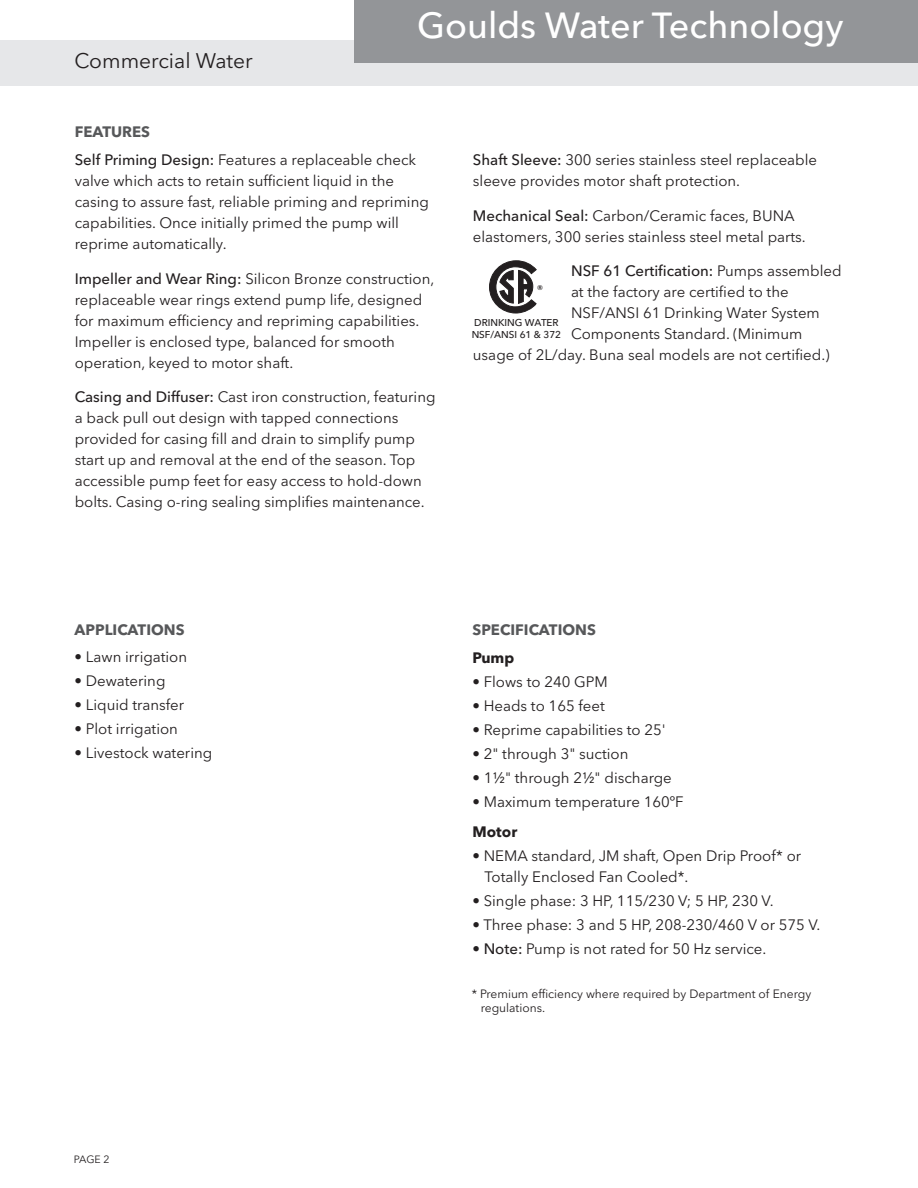
<style>
.page{position:relative;width:918px;height:1188px;background:#fff}
.page>*{position:absolute;margin:0;border:0;box-sizing:border-box;transform-origin:0 0}
.t1{font:500 36px "Avenir Next LT Pro";color:#fff}
.t2{font:21px "Avenir Next LT Pro";color:#231f20}
.t{font:15px/21px "Avenir Next LT Pro";color:#231f20}
.t3{font:700 15px "Avenir Next LT Pro";color:#57585a}
.t-2{font:500 15px "Avenir Next LT Pro";color:#231f20}
.t4{font:700 15px "Avenir Next LT Pro";color:#231f20}
.t5{font:12px/14.4px "Avenir Next LT Pro";color:#231f20}
.t6{font:500 10.95px "Avenir Next LT Pro";color:#231f20}
.t7{font:10.5px "Avenir Next LT Pro";color:#231f20}
.t-3{font:500 9.9px "Avenir Next LT Pro";color:#231f20}
.s1{font-weight:500}
.s2{font-weight:400}
</style>
<div class="page">
<div style="left:0;top:40px;width:918px;height:46px;background:#e6e7e9"></div>
<div style="left:355px;top:0;width:563px;height:63px;background:#939598"></div>
<svg style="left:489px;top:261px;width:48px;height:52px"></svg>
<h2 class="t2" style="left:74px;top:49px;width:180px">Commercial Water</h2>
<h1 class="t1" style="left:417px;top:3px;width:428px">Goulds Water Technology</h1>
<p class="t3" style="left:75px;top:123px;width:77px">FEATURES</p>
<p class="t" style="left:75px;top:149px;width:356px"><span class="s1">Self Priming Design:</span> Features a replaceable check valve which acts to retain sufficient liquid in the casing to assure fast, reliable priming and repriming capabilities. Once initially primed the pump will reprime automatically.</p>
<p class="t" style="left:75px;top:268px;width:361px"><span class="s1">Impeller and Wear Ring:</span> Silicon Bronze construction, replaceable wear rings extend pump life, designed for maximum efficiency and repriming capabilities.<br>Impeller is enclosed type, balanced for smooth operation, keyed to motor shaft.</p>
<p class="t" style="left:75px;top:386px;width:362px"><span class="s1">Casing and Diffuser:</span> Cast iron construction, featuring a back pull out design with tapped connections provided for casing fill and drain to simplify pump start up and removal at the end of the season. Top accessible pump feet for easy access to hold-down bolts. Casing o-ring sealing simplifies maintenance.</p>
<p class="t" style="left:473px;top:149px;width:346px"><span class="s1">Shaft Sleeve:</span> 300 series stainless steel replaceable sleeve provides motor shaft protection.</p>
<p class="t" style="left:473px;top:205px;width:334px"><span class="s1">Mechanical Seal:</span> Carbon/Ceramic faces, BUNA elastomers, 300 series stainless steel metal parts.</p>
<p class="t-2" style="left:571px;top:262px;width:272px">NSF 61 Certification: <span class="s2">Pumps assembled</span></p>
<p class="t" style="left:571px;top:281px;width:219px">at the factory are certified to the</p>
<p class="t" style="left:571px;top:302px;width:250px">NSF/ANSI 61 Drinking Water System</p>
<p class="t" style="left:571px;top:323px;width:233px">Components Standard. (Minimum</p>
<p class="t" style="left:473px;top:344px;width:358px">usage of 2L/day. Buna seal models are not certified.)</p>
<p class="t6" style="left:537px;top:283px;width:8px">®</p>
<p class="t-3" style="left:474px;top:317px;width:86px">DRINKING WATER</p>
<p class="t-3" style="left:472px;top:328px;width:91px">NSF/ANSI 61 &amp; 372</p>
<p class="t3" style="left:75px;top:620px;width:112px">APPLICATIONS</p>
<p class="t" style="left:75px;top:647px;width:114px">• Lawn irrigation</p>
<p class="t" style="left:75px;top:671px;width:92px">• Dewatering</p>
<p class="t" style="left:75px;top:695px;width:111px">• Liquid transfer</p>
<p class="t" style="left:75px;top:719px;width:105px">• Plot irrigation</p>
<p class="t" style="left:75px;top:743px;width:139px">• Livestock watering</p>
<p class="t3" style="left:472px;top:620px;width:125px">SPECIFICATIONS</p>
<p class="t4" style="left:472px;top:649px;width:43px">Pump</p>
<p class="t" style="left:472px;top:671px;width:137px">• Flows to 240 GPM</p>
<p class="t" style="left:472px;top:695px;width:134px">• Heads to 165 feet</p>
<p class="t" style="left:472px;top:719px;width:195px">• Reprime capabilities to 25'</p>
<p class="t" style="left:472px;top:743px;width:158px">• 2" through 3" suction</p>
<p class="t" style="left:472px;top:767px;width:201px">• 1½" through 2½" discharge</p>
<p class="t" style="left:472px;top:791px;width:213px">• Maximum temperature 160ºF</p>
<p class="t4" style="left:472px;top:823px;width:46px">Motor</p>
<p class="t" style="left:484px;top:845px;width:318px;text-indent:-12px">• NEMA standard, JM shaft, Open Drip Proof* or<br>Totally Enclosed Fan Cooled*.</p>
<p class="t" style="left:472px;top:890px;width:303px">• Single phase: 3 HP, 115/230 V; 5 HP, 230 V.</p>
<p class="t" style="left:472px;top:914px;width:349px">• Three phase: 3 and 5 HP, 208-230/460 V or 575 V.</p>
<p class="t" style="left:472px;top:938px;width:295px">• <span class="s1">Note:</span> Pump is not rated for 50 Hz service.</p>
<p class="t5" style="left:481px;top:986px;width:332px;text-indent:-9px">* Premium efficiency where required by Department of Energy regulations.</p>
<p class="t7" style="left:74px;top:1153px;width:37px">PAGE 2</p>
</div>
